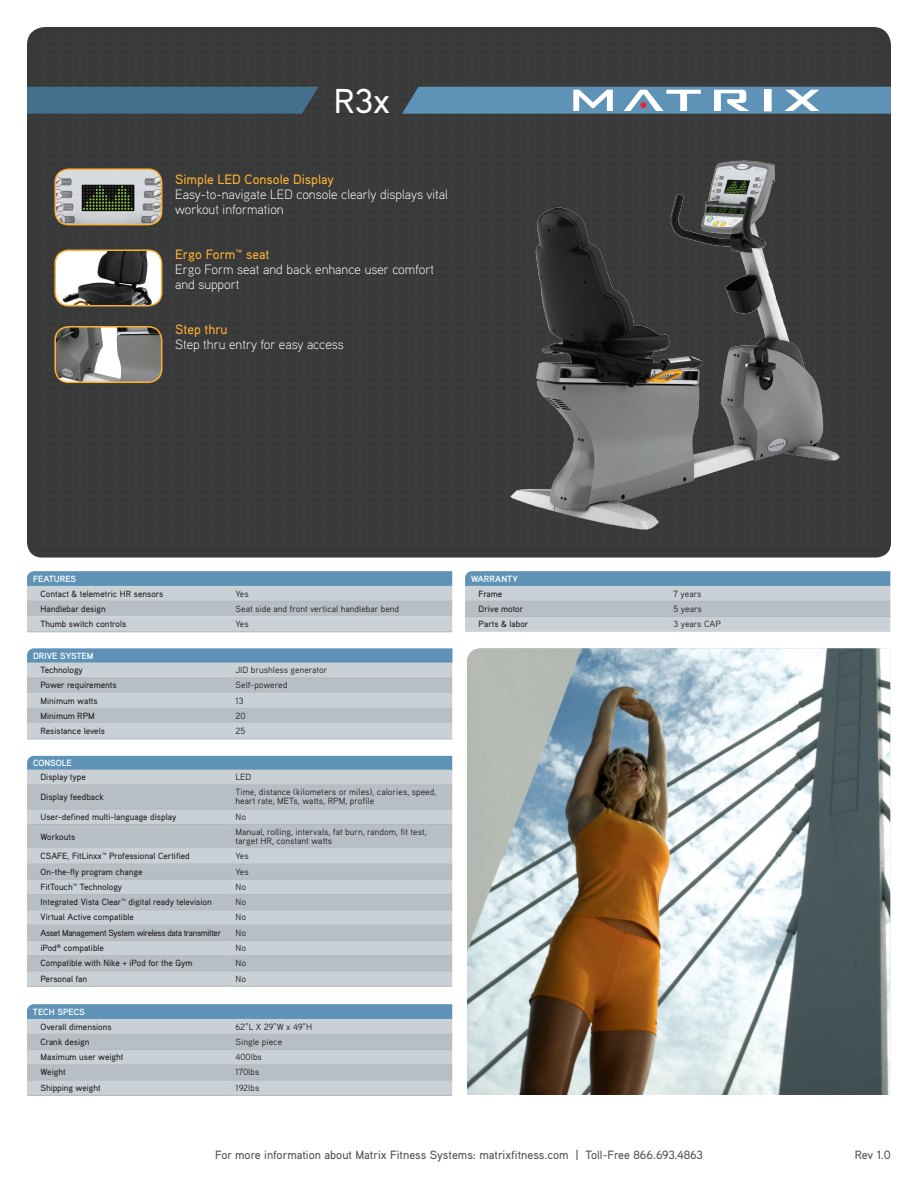
<style>
.page{position:relative;width:918px;height:1188px;background:#fff}
.page>*{position:absolute;margin:0;border:0;box-sizing:border-box;transform-origin:0 0}
.t1{font:500 34.5px "Aaux Pro";color:#fff}
.t2{font:300 13.5px/15px "Aaux Pro";color:#fff}
.t3{font:500 13.5px "Aaux Pro";color:#fbb034}
.t4{font:500 12px "Aaux Pro";color:#4f5253}
.t5{font:500 9px "Aaux Pro";color:#231f20}
.t6{font:9px/9px "Aaux Pro";color:#231f20}
.t7{font:500 9px "Aaux Pro";letter-spacing:-.04em;color:#231f20}
.t8{font:700 9px "Aaux Pro";color:#fff}
</style>
<div class="page">
<div style="left:27px;top:526px;width:864px;height:32px;background:#383938;border-radius:15px"></div>
<div style="left:27px;top:27px;width:864px;height:510px;background:#383938"></div>
<div style="left:33px;top:32px;width:853px;height:505px;background:#383938"></div>
<div style="left:27px;top:87px;width:292px;height:27px;background:#456f8c"></div>
<svg style="left:402px;top:87px;width:489px;height:27px;background:#749fbd"></svg>
<img style="left:476px;top:141px;width:376px;height:396px">
<img style="left:55px;top:327px;width:107px;height:55px">
<div style="left:54px;top:326px;width:108px;height:57px;border:2px solid #fbb034;border-radius:14px"></div>
<svg style="left:27px;top:571px;width:425px;height:15px;background:#6094b8"></svg>
<div style="left:27px;top:586px;width:425px;height:15px;background:#c9d0d6"></div>
<div style="left:27px;top:602px;width:425px;height:15px;background:#b7bec4"></div>
<svg style="left:27px;top:617px;width:425px;height:369px;background:#bec9d1"></svg>
<svg style="left:27px;top:926px;width:425px;height:45px;background:#bcc3c9"></svg>
<hr style="left:27px;top:601px;width:203px;height:1px;background:#b3b8ba">
<hr style="left:230px;top:601px;width:222px;height:1px;background:#b3b8ba">
<hr style="left:27px;top:678px;width:203px;height:1px;background:#b3b8ba">
<hr style="left:230px;top:678px;width:222px;height:1px;background:#b3b8ba">
<hr style="left:27px;top:785px;width:203px;height:1px;background:#b3b8ba">
<hr style="left:230px;top:785px;width:222px;height:1px;background:#b3b8ba">
<hr style="left:27px;top:809px;width:203px;height:1px;background:#b3b8ba">
<hr style="left:230px;top:809px;width:222px;height:1px;background:#b3b8ba">
<hr style="left:27px;top:824px;width:203px;height:1px;background:#b3b8ba">
<hr style="left:230px;top:824px;width:222px;height:1px;background:#b3b8ba">
<hr style="left:27px;top:879px;width:203px;height:1px;background:#b3b8ba">
<hr style="left:230px;top:879px;width:222px;height:1px;background:#b3b8ba">
<hr style="left:27px;top:894px;width:203px;height:1px;background:#b3b8ba">
<hr style="left:230px;top:894px;width:222px;height:1px;background:#b3b8ba">
<hr style="left:27px;top:708px;width:203px;height:1px;background:#b3b8ba">
<hr style="left:230px;top:708px;width:222px;height:1px;background:#b3b8ba">
<hr style="left:27px;top:739px;width:203px;height:1px;background:#b3b8ba">
<hr style="left:230px;top:739px;width:222px;height:1px;background:#b3b8ba">
<hr style="left:27px;top:864px;width:203px;height:1px;background:#b3b8ba">
<hr style="left:230px;top:864px;width:222px;height:1px;background:#b3b8ba">
<hr style="left:27px;top:632px;width:203px;height:1px;background:#b3b8ba">
<hr style="left:230px;top:632px;width:222px;height:1px;background:#b3b8ba">
<hr style="left:27px;top:910px;width:203px;height:1px;background:#b3b8ba">
<hr style="left:230px;top:910px;width:222px;height:1px;background:#b3b8ba">
<hr style="left:27px;top:986px;width:203px;height:1px;background:#b3b8ba">
<hr style="left:230px;top:986px;width:222px;height:1px;background:#b3b8ba">
<hr style="left:27px;top:925px;width:203px;height:1px;background:#b3b8ba">
<hr style="left:230px;top:925px;width:222px;height:1px;background:#b3b8ba">
<hr style="left:27px;top:940px;width:203px;height:1px;background:#b3b8ba">
<hr style="left:230px;top:940px;width:222px;height:1px;background:#b3b8ba">
<hr style="left:27px;top:955px;width:203px;height:1px;background:#b3b8ba">
<hr style="left:230px;top:955px;width:222px;height:1px;background:#b3b8ba">
<hr style="left:27px;top:971px;width:203px;height:1px;background:#b3b8ba">
<hr style="left:230px;top:971px;width:222px;height:1px;background:#b3b8ba">
<svg style="left:465px;top:571px;width:425px;height:61px;background:#aabcca"></svg>
<hr style="left:465px;top:601px;width:203px;height:1px;background:#b3b8ba">
<hr style="left:668px;top:601px;width:222px;height:1px;background:#b3b8ba">
<hr style="left:465px;top:616px;width:203px;height:1px;background:#b3b8ba">
<hr style="left:668px;top:616px;width:222px;height:1px;background:#b3b8ba">
<svg style="left:27px;top:1004px;width:425px;height:91px;background:#b0bfca"></svg>
<hr style="left:27px;top:1034px;width:202px;height:1px;background:#b3b8ba">
<hr style="left:229px;top:1034px;width:223px;height:1px;background:#b3b8ba">
<hr style="left:27px;top:1049px;width:202px;height:1px;background:#b3b8ba">
<hr style="left:229px;top:1049px;width:223px;height:1px;background:#b3b8ba">
<hr style="left:27px;top:1065px;width:202px;height:1px;background:#b3b8ba">
<hr style="left:229px;top:1065px;width:223px;height:1px;background:#b3b8ba">
<hr style="left:27px;top:1080px;width:202px;height:1px;background:#b3b8ba">
<hr style="left:229px;top:1080px;width:223px;height:1px;background:#b3b8ba">
<hr style="left:27px;top:1095px;width:202px;height:1px;background:#b3b8ba">
<hr style="left:229px;top:1095px;width:223px;height:1px;background:#b3b8ba">
<img style="left:467px;top:648px;width:423px;height:447px">
<img style="left:55px;top:169px;width:107px;height:56px">
<div style="left:54px;top:168px;width:108px;height:57px;border:2px solid #fbb034;border-radius:14px"></div>
<img style="left:55px;top:250px;width:107px;height:56px">
<div style="left:54px;top:250px;width:108px;height:56px;border:2px solid #fbb034;border-radius:14px"></div>
<p class="t1" style="left:334px;top:80px;width:58px">R3x</p>
<p class="t3" style="left:175px;top:170px;width:160px">Simple LED Console Display</p>
<p class="t2" style="left:175px;top:186px;width:274px">Easy-to-navigate LED console clearly displays vital workout information</p>
<p class="t3" style="left:175px;top:245px;width:96px">Ergo Form™ seat</p>
<p class="t2" style="left:175px;top:261px;width:260px">Ergo Form seat and back enhance user comfort and support</p>
<p class="t3" style="left:175px;top:320px;width:54px">Step thru</p>
<p class="t2" style="left:175px;top:336px;width:170px">Step thru entry for easy access</p>
<p class="t8" style="left:33px;top:573px;width:45px">FEATURES</p>
<p class="t5" style="left:40px;top:588px;width:124px">Contact &amp; telemetric HR sensors</p>
<p class="t6" style="left:236px;top:589px;width:15px">Yes</p>
<p class="t5" style="left:40px;top:603px;width:67px">Handlebar design</p>
<p class="t6" style="left:236px;top:604px;width:165px">Seat side and front vertical handlebar bend</p>
<p class="t5" style="left:40px;top:618px;width:87px">Thumb switch controls</p>
<p class="t6" style="left:236px;top:619px;width:15px">Yes</p>
<p class="t8" style="left:33px;top:650px;width:62px">DRIVE SYSTEM</p>
<p class="t5" style="left:40px;top:664px;width:44px">Technology</p>
<p class="t6" style="left:236px;top:665px;width:94px">JID brushless generator</p>
<p class="t5" style="left:40px;top:680px;width:78px">Power requirements</p>
<p class="t6" style="left:236px;top:680px;width:53px">Self-powered</p>
<p class="t5" style="left:40px;top:695px;width:59px">Minimum watts</p>
<p class="t6" style="left:236px;top:696px;width:9px">13</p>
<p class="t5" style="left:40px;top:710px;width:56px">Minimum RPM</p>
<p class="t6" style="left:236px;top:711px;width:12px">20</p>
<p class="t5" style="left:40px;top:725px;width:66px">Resistance levels</p>
<p class="t6" style="left:236px;top:726px;width:11px">25</p>
<p class="t8" style="left:33px;top:757px;width:40px">CONSOLE</p>
<p class="t5" style="left:40px;top:771px;width:47px">Display type</p>
<p class="t6" style="left:236px;top:772px;width:17px">LED</p>
<p class="t5" style="left:40px;top:791px;width:65px">Display feedback</p>
<p class="t6" style="left:236px;top:788px;width:202px">Time, distance (kilometers or miles), calories, speed, heart rate, METs, watts, RPM, profile</p>
<p class="t5" style="left:40px;top:811px;width:137px">User-defined multi-language display</p>
<p class="t6" style="left:236px;top:812px;width:12px">No</p>
<p class="t5" style="left:40px;top:831px;width:36px">Workouts</p>
<p class="t6" style="left:236px;top:827px;width:193px">Manual, rolling, intervals, fat burn, random, fit test, target HR, constant watts</p>
<p class="t5" style="left:40px;top:850px;width:151px">CSAFE, FitLinxx™ Professional Certified</p>
<p class="t6" style="left:236px;top:851px;width:15px">Yes</p>
<p class="t5" style="left:40px;top:866px;width:104px">On-the-fly program change</p>
<p class="t6" style="left:236px;top:867px;width:15px">Yes</p>
<p class="t5" style="left:40px;top:881px;width:83px">FitTouch™ Technology</p>
<p class="t6" style="left:236px;top:882px;width:12px">No</p>
<p class="t5" style="left:40px;top:896px;width:173px">Integrated Vista Clear™ digital ready television</p>
<p class="t6" style="left:236px;top:897px;width:12px">No</p>
<p class="t5" style="left:40px;top:912px;width:95px">Virtual Active compatible</p>
<p class="t6" style="left:236px;top:913px;width:12px">No</p>
<p class="t7" style="left:40px;top:927px;width:182px">Asset Management System wireless data transmitter</p>
<p class="t6" style="left:236px;top:928px;width:12px">No</p>
<p class="t5" style="left:40px;top:942px;width:65px">iPod<sup>®</sup> compatible</p>
<p class="t6" style="left:236px;top:943px;width:12px">No</p>
<p class="t5" style="left:40px;top:957px;width:154px">Compatible with Nike + iPod for the Gym</p>
<p class="t6" style="left:236px;top:958px;width:12px">No</p>
<p class="t5" style="left:40px;top:973px;width:48px">Personal fan</p>
<p class="t6" style="left:236px;top:974px;width:12px">No</p>
<p class="t8" style="left:33px;top:1006px;width:53px">TECH SPECS</p>
<p class="t5" style="left:40px;top:1021px;width:73px">Overall dimensions</p>
<p class="t6" style="left:235px;top:1022px;width:78px">62”L X 29”W x 49”H</p>
<p class="t5" style="left:40px;top:1036px;width:50px">Crank design</p>
<p class="t6" style="left:235px;top:1037px;width:48px">Single piece</p>
<p class="t5" style="left:40px;top:1051px;width:85px">Maximum user weight</p>
<p class="t6" style="left:235px;top:1052px;width:28px">400lbs</p>
<p class="t5" style="left:40px;top:1067px;width:27px">Weight</p>
<p class="t6" style="left:235px;top:1067px;width:25px">170lbs</p>
<p class="t5" style="left:40px;top:1082px;width:62px">Shipping weight</p>
<p class="t6" style="left:235px;top:1083px;width:25px">192lbs</p>
<p class="t8" style="left:471px;top:573px;width:48px">WARRANTY</p>
<p class="t5" style="left:479px;top:588px;width:25px">Frame</p>
<p class="t6" style="left:674px;top:589px;width:29px">7 years</p>
<p class="t5" style="left:479px;top:603px;width:46px">Drive motor</p>
<p class="t6" style="left:674px;top:604px;width:30px">5 years</p>
<p class="t5" style="left:479px;top:618px;width:51px">Parts &amp; labor</p>
<p class="t6" style="left:674px;top:619px;width:49px">3 years CAP</p>
<h3 class="t4" style="left:215px;top:1147px;width:489px">For more information about Matrix Fitness Systems: matrixfitness.com | Toll-Free 866.693.4863</h3>
<h3 class="t4" style="left:855px;top:1147px;width:38px">Rev 1.0</h3>
</div>
